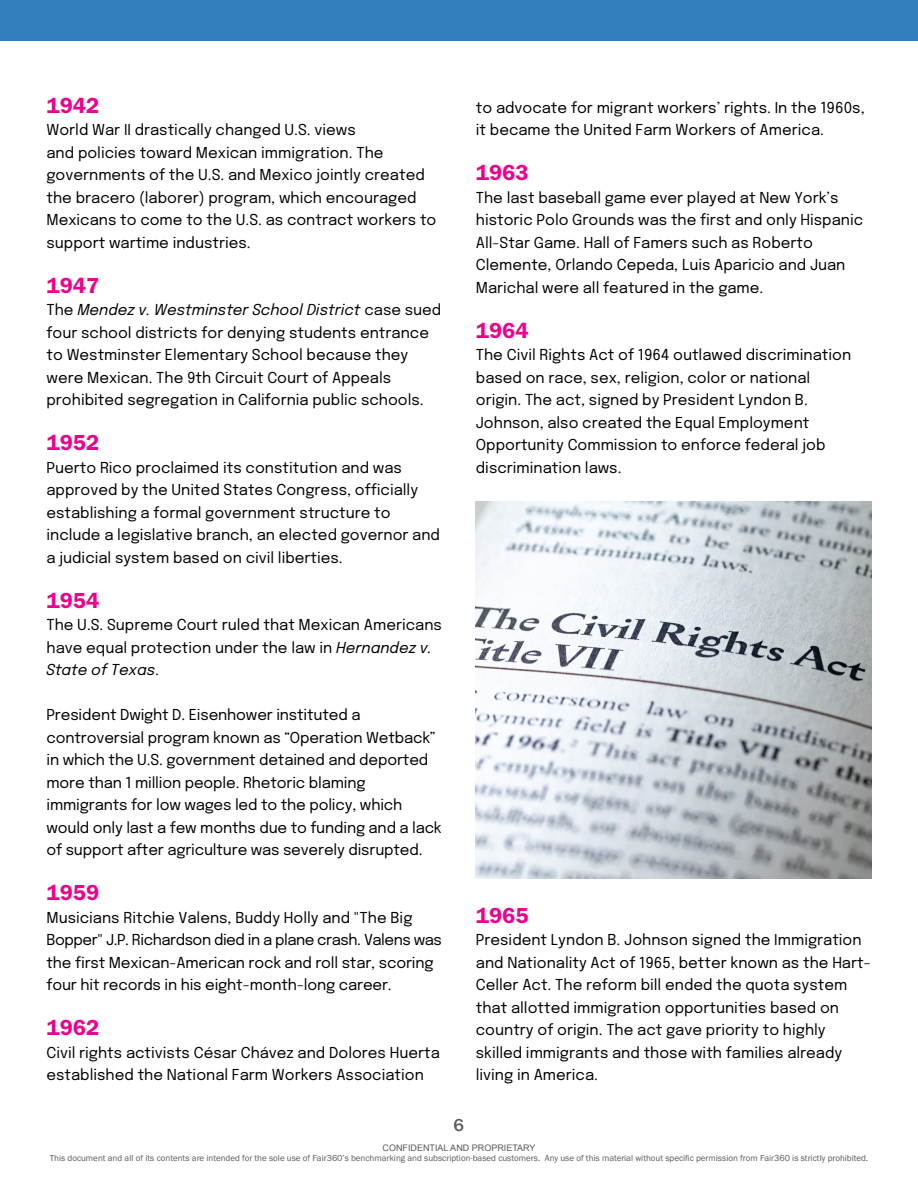
<style>
.page{position:relative;width:918px;height:1188px;background:#fff}
.page>*{position:absolute;margin:0;border:0;box-sizing:border-box;transform-origin:0 0}
.Body{font:22.5px "Franklin Gothic URW Dem";color:#ec008c}
.t1{font:500 18px "Franklin Gothic URW";color:#58595b}
.Body-2{font:15px/22.5px "Epilogue";color:#000}
.t2{font:9px/10.5px "Franklin Gothic URW Boo";color:#58595b;text-align:center}
.s1{font-style:italic}
.s2{font-family:"Arial"}
</style>
<div class="page">
<div style="left:0;top:0;width:918px;height:40px;background:#337fbe"></div>
<img style="left:476px;top:501px;width:396px;height:378px">
<p class="Body" style="left:47px;top:91px;width:54px">1942</p>
<p class="Body-2" style="left:47px;top:118px;width:391px">World War II drastically changed U.S. views<br>and policies toward Mexican immigration. The governments of the U.S. and Mexico jointly created the bracero (laborer) program, which encouraged Mexicans to come to the U.S. as contract workers to support wartime industries.</p>
<p class="Body" style="left:47px;top:271px;width:54px">1947</p>
<p class="Body-2" style="left:47px;top:298px;width:396px">The <span class="s1">Mendez v. Westminster School District</span> case sued four school districts for denying students entrance to Westminster Elementary School because they were Mexican. The 9th Circuit Court of Appeals prohibited segregation in California public schools.</p>
<p class="Body" style="left:47px;top:429px;width:54px">1952</p>
<p class="Body-2" style="left:47px;top:455px;width:395px">Puerto Rico proclaimed its constitution and was approved by the United States Congress, officially establishing a formal government structure to include a legislative branch, an elected governor and a judicial system based on civil liberties.</p>
<p class="Body" style="left:47px;top:586px;width:54px">1954</p>
<p class="Body-2" style="left:47px;top:613px;width:397px">The U.S. Supreme Court ruled that Mexican Americans have equal protection under the law in <span class="s1">Hernandez v.<br>State of Texas</span>.</p>
<p class="Body-2" style="left:47px;top:703px;width:397px">President Dwight D. Eisenhower instituted a controversial program known as “Operation Wetback” in which the U.S. government detained and deported more than 1 million people. Rhetoric blaming immigrants for low wages led to the policy, which would only last a few months due to funding and a lack of support after agriculture was severely disrupted.</p>
<p class="Body" style="left:47px;top:879px;width:54px">1959</p>
<p class="Body-2" style="left:47px;top:905px;width:397px">Musicians Ritchie Valens, Buddy Holly and "The Big Bopper" J.P. Richardson died in a plane crash. Valens was the first Mexican-American rock and roll star, scoring four hit records in his eight-month-long career.</p>
<p class="Body" style="left:47px;top:1014px;width:54px">1962</p>
<p class="Body-2" style="left:47px;top:1040px;width:395px">Civil rights activists César Chávez and Dolores Huerta established the National Farm Workers Association</p>
<p class="Body-2" style="left:476px;top:95px;width:390px">to advocate for migrant workers’ rights. In the 1960s, it became the United Farm Workers of America.</p>
<p class="Body" style="left:476px;top:159px;width:54px">1963</p>
<p class="Body-2" style="left:476px;top:185px;width:389px">The last baseball game ever played at New York’s historic Polo Grounds was the first and only Hispanic All-Star Game. Hall of Famers such as Roberto Clemente, Orlando Cepeda, Luis Aparicio and Juan Marichal were all featured in the game.</p>
<p class="Body" style="left:476px;top:316px;width:54px">1964</p>
<p class="Body-2" style="left:476px;top:343px;width:377px">The Civil Rights Act of 1964 outlawed discrimination based on race, sex, religion, color or national</p>
<p class="Body-2" style="left:476px;top:388px;width:351px">origin. The act, signed by President Lyndon B.<br>Johnson, also created the Equal Employment Opportunity Commission to enforce federal job discrimination laws.</p>
<p class="Body" style="left:476px;top:901px;width:54px">1965</p>
<p class="Body-2" style="left:476px;top:928px;width:396px">President Lyndon B. Johnson signed the Immigration and Nationality Act of 1965, better known as the Hart-Celler Act. The reform bill ended the quota system that allotted immigration opportunities based on country of origin. The act gave priority to highly skilled immigrants and those with families already living in America.</p>
<p class="t1" style="left:453px;top:1114px;width:12px">6</p>
<p class="t2" style="left:50px;top:1142px;width:820px"><span class="s2">CONFIDENTIAL AND PROPRIETARY<br></span>This document and all of its contents are intended for the sole use of Fair360’s benchmarking and subscription-based customers. Any use of this material without specific permission from Fair360 is strictly prohibited.</p>
</div>
